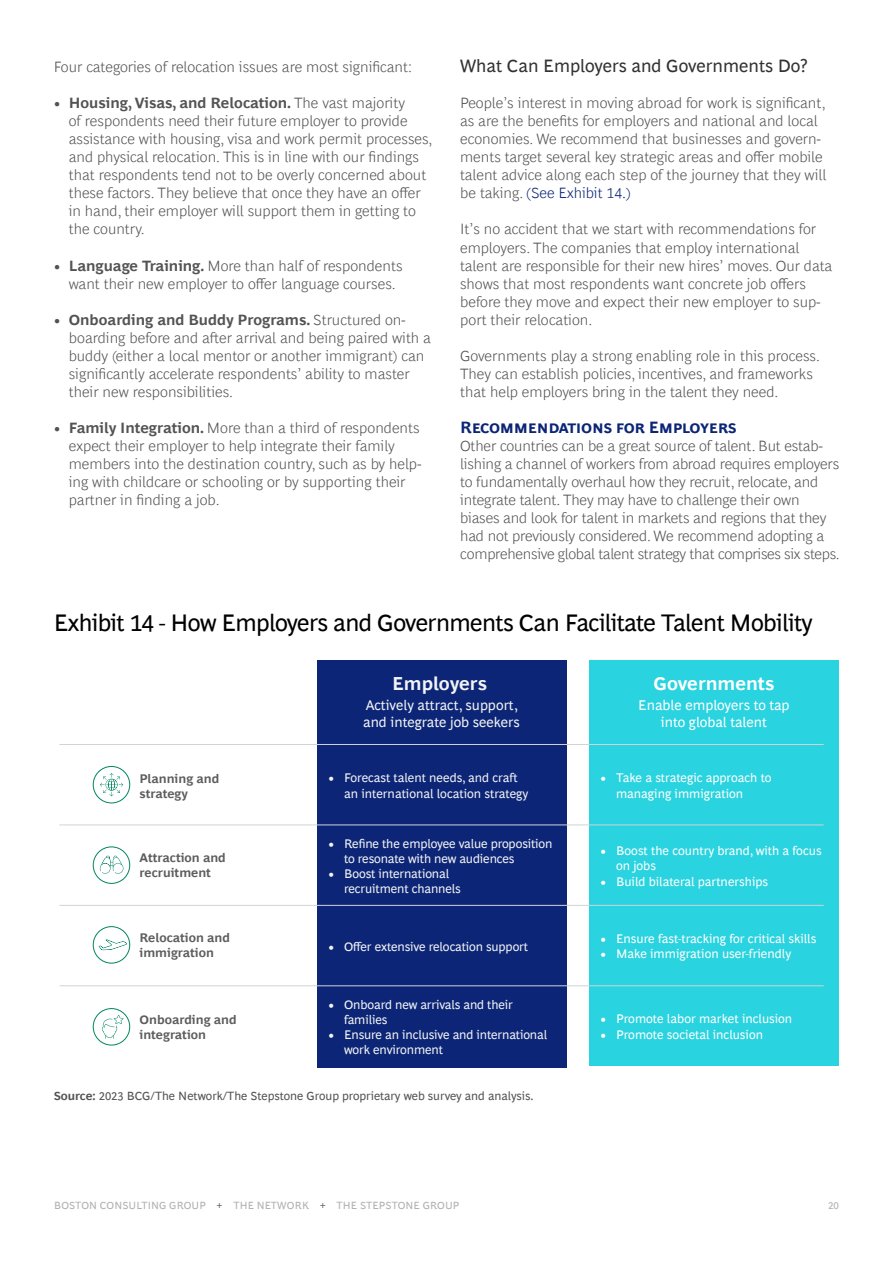
<style>
.page{position:relative;width:893px;height:1263px;background:#fff}
.page>*{position:absolute;margin:0;border:0;box-sizing:border-box;transform-origin:0 0}
.t1{font:24px "Henderson BCG Sans";letter-spacing:-.025em;color:#000}
.t2{font:700 18.9px "Henderson BCG Sans";color:#fff}
.t3{font:700 18.9px "Henderson BCG Sans";color:#f2f3f3}
.t4{font:18px "Henderson BCG Sans";color:#323232}
.t5{font:700 16.5px "Henderson BCG Sans";letter-spacing:-.02em;color:#0c2577}
.t6{font:300 15px/18px "Henderson BCG Sans";color:#535353}
.t7{font:14.1px/17px "Henderson BCG Sans";color:#f2f3f3}
.t8{font:14.1px/17px "Henderson BCG Sans";color:#fff;text-align:center}
.t9{font:12.6px/15.1px "Henderson BCG Sans";letter-spacing:-.01em;color:#f2f3f3}
.t10{font:12.6px/15.1px "Henderson BCG Sans";color:#fff}
.t11{font:700 12.6px/15.1px "Henderson BCG Sans";color:#5d5d60}
.t12{font:12px "Henderson BCG Sans";color:#545454}
.t13{font:10.5px "Henderson BCG Sans";letter-spacing:.01em;color:#b1b1b1}
.s1{font-weight:700}
.s2{color:#0c2577}
.s3{font-weight:700;color:#535353}
.s4{color:#535353}
</style>
<div class="page">
<div style="left:93px;top:846px;width:37px;height:38px;border:1px solid #008560;border-radius:50%"></div>
<svg style="left:100px;top:856px;width:23px;height:18px"></svg>
<div style="left:93px;top:926px;width:37px;height:37px;border:1px solid #008560;border-radius:50%"></div>
<svg style="left:99px;top:939px;width:28px;height:11px"></svg>
<svg style="left:93px;top:1008px;width:37px;height:37px"></svg>
<div style="left:93px;top:1008px;width:37px;height:37px;border:1px solid #008560;border-radius:50%"></div>
<svg style="left:102px;top:1015px;width:22px;height:24px"></svg>
<svg style="left:93px;top:766px;width:37px;height:37px"></svg>
<div style="left:93px;top:766px;width:37px;height:37px;border:1px solid #008560;border-radius:50%"></div>
<svg style="left:100px;top:773px;width:23px;height:23px"></svg>
<div style="left:317px;top:660px;width:249px;height:407px;background:#0c2577"></div>
<div style="left:589px;top:660px;width:250px;height:405px;background:#29d3df"></div>
<hr style="left:59px;top:744px;width:765px;height:1px;background:#d1d3d4">
<hr style="left:59px;top:824px;width:765px;height:1px;background:#d1d3d4">
<hr style="left:59px;top:905px;width:765px;height:1px;background:#d1d3d4">
<hr style="left:59px;top:985px;width:765px;height:1px;background:#d1d3d4">
<p class="t6" style="left:54px;top:57px;width:360px">Four categories of relocation issues are most significant:</p>
<p class="t6" style="left:69px;top:93px;width:365px;text-indent:-15px">• <span class="s1">Housing, Visas, and Relocation.</span> The vast majority<br>of respondents need their future employer to provide assistance with housing, visa and work permit processes, and physical relocation. This is in line with our findings that respondents tend not to be overly concerned about these factors. They believe that once they have an offer in hand, their employer will support them in getting to the country.</p>
<p class="t6" style="left:54px;top:255px;width:350px;text-align:center">• <span class="s1">Language Training.</span> More than half of respondents want their new employer to offer language courses.</p>
<p class="t6" style="left:69px;top:309px;width:364px;text-indent:-15px">• <span class="s1">Onboarding and Buddy Programs.</span> Structured on&shy;boarding before and after arrival and being paired with a buddy (either a local mentor or another immigrant) can significantly accelerate respondents’ ability to master their new responsibilities.</p>
<p class="t6" style="left:69px;top:418px;width:354px;text-indent:-15px">• <span class="s1">Family Integration.</span> More than a third of respondents expect their employer to help integrate their family members into the destination country, such as by help&shy;ing with childcare or schooling or by supporting their partner in finding a job.</p>
<p class="t4" style="left:460px;top:53px;width:349px">What Can Employers and Governments Do?</p>
<p class="t6" style="left:460px;top:93px;width:368px">People’s interest in moving abroad for work is significant, as are the benefits for employers and national and local economies. We recommend that businesses and govern&shy;ments target several key strategic areas and offer mobile talent advice along each step of the journey that they will be taking. <span class="s2">(See Exhibit 14.)</span></p>
<p class="t6" style="left:460px;top:219px;width:374px">It’s no accident that we start with recommendations for employers. The companies that employ international talent are responsible for their new hires’ moves. Our data shows that most respondents want concrete job offers before they move and expect their new employer to sup&shy;port their relocation.</p>
<p class="t6" style="left:460px;top:345px;width:361px">Governments play a strong enabling role in this process.<br>They can establish policies, incentives, and frameworks that help employers bring in the talent they need.</p>
<p class="t5" style="left:460px;top:415px;width:278px">Recommendations for Employers</p>
<p class="t6" style="left:460px;top:436px;width:381px">Other countries can be a great source of talent. But estab&shy;lishing a channel of workers from abroad requires employers to fundamentally overhaul how they recruit, relocate, and integrate talent. They may have to challenge their own biases and look for talent in markets and regions that they had not previously considered. We recommend adopting a comprehensive global talent strategy that comprises six steps.</p>
<h1 class="t1" style="left:54px;top:605px;width:760px">Exhibit 14 - How Employers and Governments Can Facilitate Talent Mobility</h1>
<p class="t3" style="left:392px;top:670px;width:96px">Employers</p>
<p class="t7" style="left:363px;top:695px;width:158px">Actively attract, support, and integrate job seekers</p>
<p class="t2" style="left:653px;top:670px;width:122px">Governments</p>
<p class="t8" style="left:638px;top:695px;width:153px">Enable employers to tap into global talent</p>
<p class="t11" style="left:140px;top:770px;width:81px">Planning and strategy</p>
<p class="t9" style="left:344px;top:769px;width:186px;text-indent:-16px">• Forecast talent needs, and craft an international location strategy</p>
<p class="t10" style="left:616px;top:769px;width:157px;text-indent:-16px">• Take a strategic approach to managing immigration</p>
<p class="t11" style="left:140px;top:849px;width:88px">Attraction and recruitment</p>
<p class="t9" style="left:344px;top:835px;width:210px;text-indent:-16px">• Refine the employee value proposition to resonate with new audiences</p>
<p class="t9" style="left:344px;top:865px;width:118px;text-indent:-16px">• Boost international recruitment channels</p>
<p class="t10" style="left:616px;top:842px;width:207px;text-indent:-16px">• Boost the country brand, with a focus on jobs</p>
<p class="t10" style="left:600px;top:872px;width:169px">• Build bilateral partnerships</p>
<p class="t11" style="left:140px;top:929px;width:92px">Relocation and immigration</p>
<p class="t9" style="left:329px;top:938px;width:201px">• Offer extensive relocation support</p>
<p class="t10" style="left:600px;top:930px;width:217px">• Ensure fast-tracking for critical skills</p>
<p class="t10" style="left:600px;top:945px;width:192px">• Make immigration user-friendly</p>
<p class="t11" style="left:140px;top:1011px;width:99px">Onboarding and integration</p>
<p class="t9" style="left:344px;top:996px;width:170px;text-indent:-16px">• Onboard new arrivals and their families</p>
<p class="t9" style="left:344px;top:1026px;width:205px;text-indent:-16px">• Ensure an inclusive and international work environment</p>
<p class="t10" style="left:600px;top:1010px;width:193px">• Promote labor market inclusion</p>
<p class="t10" style="left:600px;top:1026px;width:164px">• Promote societal inclusion</p>
<p class="t12" style="left:54px;top:1087px;width:481px"><span class="s3">Source:</span> <span class="s4">2023</span> BCG/The Network/The Stepstone Group proprietary web survey and analysis.</p>
<p class="t13" style="left:54px;top:1197px;width:407px">BOSTON CONSULTING GROUP <span class="s4">+</span> THE NETWORK <span class="s4">+</span> THE STEPSTONE GROUP</p>
<p class="t13" style="left:828px;top:1197px;width:12px">20</p>
</div>
